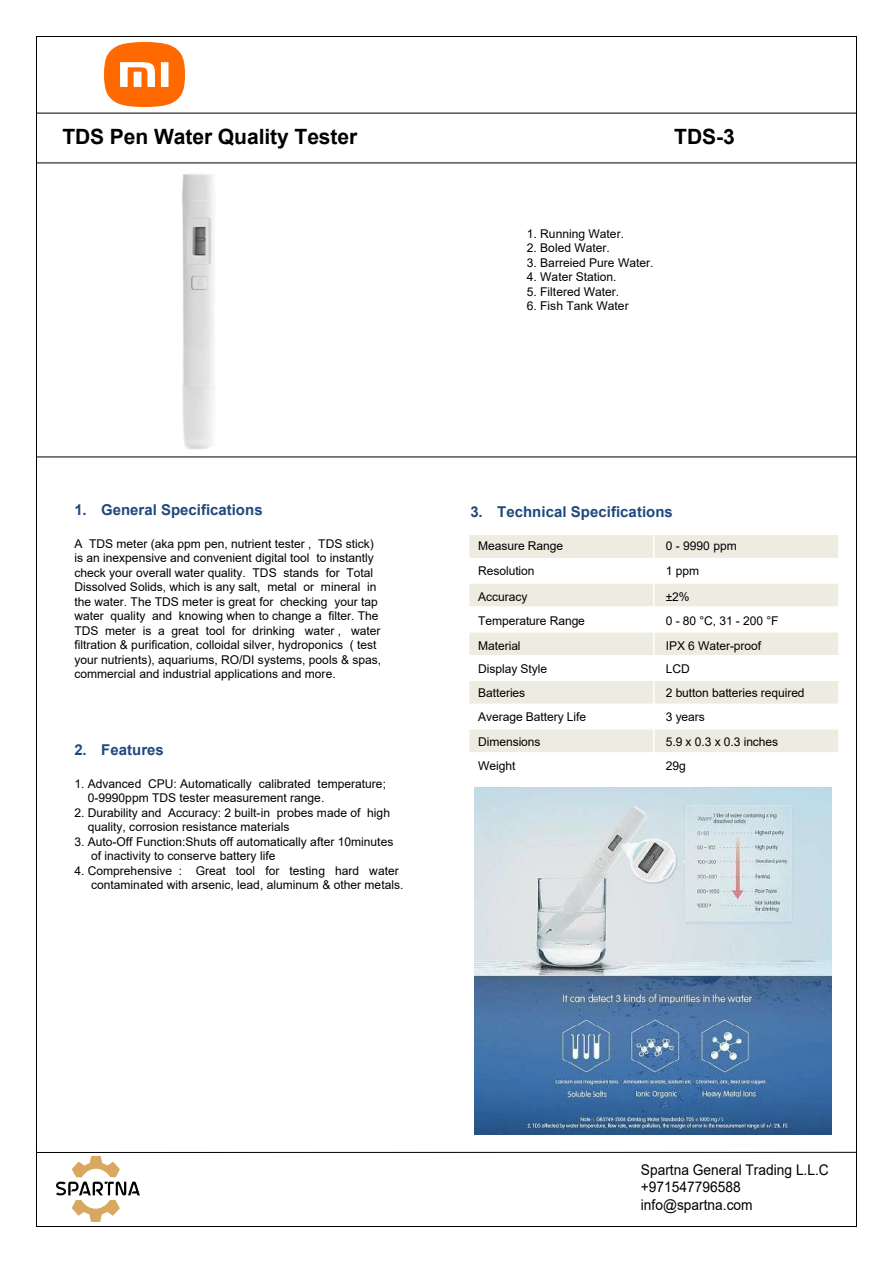
<style>
.page{position:relative;width:893px;height:1263px;background:#fff}
.page>*{position:absolute;margin:0;border:0;box-sizing:border-box;transform-origin:0 0}
.t1{font:700 21px "Arial";letter-spacing:-.005em;color:#000}
.t2{font:700 15px "Arial";letter-spacing:.005em;color:#1f497d}
.t3{font:14.7px/17.7px "Arial";color:#000;scale:.93 1}
.t4{font:12px/14.4px "Arial";color:#000}
</style>
<div class="page">
<img style="left:37px;top:162px;width:338px;height:295px">
<div style="left:468px;top:631px;width:187px;height:26px;background:#eeece1;border:2px solid #fff"></div>
<div style="left:653px;top:631px;width:187px;height:26px;background:#eeece1;border:2px solid #fff"></div>
<div style="left:468px;top:655px;width:187px;height:26px;border:2px solid #fff"></div>
<div style="left:653px;top:655px;width:187px;height:26px;border:2px solid #fff"></div>
<div style="left:468px;top:679px;width:187px;height:26px;background:#eeece1;border:2px solid #fff"></div>
<div style="left:653px;top:679px;width:187px;height:26px;background:#eeece1;border:2px solid #fff"></div>
<div style="left:468px;top:704px;width:187px;height:25px;border:2px solid #fff"></div>
<div style="left:653px;top:704px;width:187px;height:25px;border:2px solid #fff"></div>
<div style="left:468px;top:728px;width:187px;height:26px;background:#eeece1;border:2px solid #fff"></div>
<div style="left:653px;top:728px;width:187px;height:26px;background:#eeece1;border:2px solid #fff"></div>
<div style="left:468px;top:752px;width:187px;height:26px;border:2px solid #fff"></div>
<div style="left:653px;top:752px;width:187px;height:26px;border:2px solid #fff"></div>
<div style="left:468px;top:582px;width:187px;height:26px;background:#eeece1;border:2px solid #fff"></div>
<div style="left:653px;top:582px;width:187px;height:26px;background:#eeece1;border:2px solid #fff"></div>
<div style="left:468px;top:606px;width:187px;height:26px;border:2px solid #fff"></div>
<div style="left:653px;top:606px;width:187px;height:26px;border:2px solid #fff"></div>
<img style="left:56px;top:1157px;width:84px;height:65px">
<hr style="left:36px;top:113px;width:820px;height:1px;background:#000">
<hr style="left:36px;top:1152px;width:820px;height:1px;background:#000">
<hr style="left:36px;top:163px;width:820px;height:1px;background:#000">
<hr style="left:36px;top:457px;width:820px;height:1px;background:#000">
<hr style="left:37px;top:36px;width:819px;height:1px;background:#000">
<hr style="left:36px;top:37px;width:1px;height:1189px;background:#000">
<hr style="left:856px;top:37px;width:1px;height:1189px;background:#000">
<hr style="left:37px;top:1226px;width:819px;height:1px;background:#000">
<div style="left:468px;top:534px;width:187px;height:25px;background:#eeece1;border:2px solid #fff"></div>
<div style="left:653px;top:534px;width:187px;height:25px;background:#eeece1;border:2px solid #fff"></div>
<div style="left:653px;top:558px;width:187px;height:22px;border:2px solid #fff"></div>
<img style="left:104px;top:43px;width:81px;height:64px">
<img style="left:474px;top:788px;width:358px;height:346px">
<h1 class="t1" style="left:62px;top:122px;width:296px">TDS Pen Water Quality Tester</h1>
<h1 class="t1" style="left:674px;top:122px;width:62px">TDS-3</h1>
<p class="t4" style="left:527px;top:226px;width:99px">1. Running Water.</p>
<p class="t4" style="left:527px;top:241px;width:85px">2. Boled Water.</p>
<p class="t4" style="left:527px;top:255px;width:128px">3. Barreied Pure Water.</p>
<p class="t4" style="left:527px;top:270px;width:91px">4. Water Station.</p>
<p class="t4" style="left:527px;top:284px;width:94px">5. Filtered Water.</p>
<p class="t4" style="left:527px;top:298px;width:103px">6. Fish Tank Water</p>
<p class="t2" style="left:74px;top:500px;width:190px">1. General Specifications</p>
<p class="t4" style="left:74px;top:536px;width:308px">A TDS meter (aka ppm pen, nutrient tester , TDS stick) is an inexpensive and convenient digital tool to instantly check your overall water quality. TDS stands for Total Dissolved Solids, which is any salt, metal or mineral in the water. The TDS meter is great for checking your tap water quality and knowing when to change a filter. The TDS meter is a great tool for drinking water , water filtration &amp; purification, colloidal silver, hydroponics ( test your nutrients), aquariums, RO/DI systems, pools &amp; spas, commercial and industrial applications and more.</p>
<p class="t4" style="left:478px;top:538px;width:86px">Measure Range</p>
<p class="t4" style="left:666px;top:538px;width:73px">0 - 9990 ppm</p>
<p class="t2" style="left:470px;top:501px;width:204px">3. Technical Specifications</p>
<p class="t4" style="left:478px;top:564px;width:58px">Resolution</p>
<p class="t4" style="left:666px;top:564px;width:35px">1 ppm</p>
<p class="t4" style="left:666px;top:589px;width:25px">±2%</p>
<p class="t4" style="left:478px;top:589px;width:51px">Accuracy</p>
<p class="t4" style="left:478px;top:639px;width:44px">Material</p>
<p class="t4" style="left:666px;top:613px;width:114px">0 - 80 °C, 31 - 200 °F</p>
<p class="t4" style="left:478px;top:613px;width:108px">Temperature Range</p>
<p class="t4" style="left:666px;top:639px;width:97px">IPX 6 Water-proof</p>
<p class="t4" style="left:666px;top:661px;width:25px">LCD</p>
<p class="t4" style="left:478px;top:656px;width:70px;line-height:24px">Display Style<br>Batteries</p>
<p class="t4" style="left:666px;top:680px;width:140px;line-height:24px">2 button batteries required<br>3 years</p>
<p class="t4" style="left:666px;top:730px;width:114px;line-height:24px">5.9 x 0.3 x 0.3 inches<br>29g</p>
<p class="t4" style="left:478px;top:709px;width:109px">Average Battery Life</p>
<p class="t4" style="left:478px;top:735px;width:64px">Dimensions</p>
<p class="t2" style="left:74px;top:740px;width:91px">2. Features</p>
<p class="t4" style="left:88px;top:776px;width:300px;text-indent:-13px">1. Advanced CPU: Automatically calibrated temperature;<br>0-9990ppm TDS tester measurement range.</p>
<p class="t4" style="left:88px;top:805px;width:304px;text-indent:-13px">2. Durability and Accuracy: 2 built-in probes made of high quality, corrosion resistance materials</p>
<p class="t4" style="left:91px;top:834px;width:304px;text-indent:-17px">3. Auto-Off Function:Shuts off automatically after 10minutes of inactivity to conserve battery life</p>
<p class="t4" style="left:91px;top:863px;width:314px;text-indent:-17px">4. Comprehensive : Great tool for testing hard water contaminated with arsenic, lead, aluminum &amp; other metals.</p>
<p class="t4" style="left:478px;top:759px;width:39px">Weight</p>
<p class="t3" style="left:641px;top:1161px;width:204px">Spartna General Trading L.L.C +971547796588 info@spartna.com</p>
</div>
